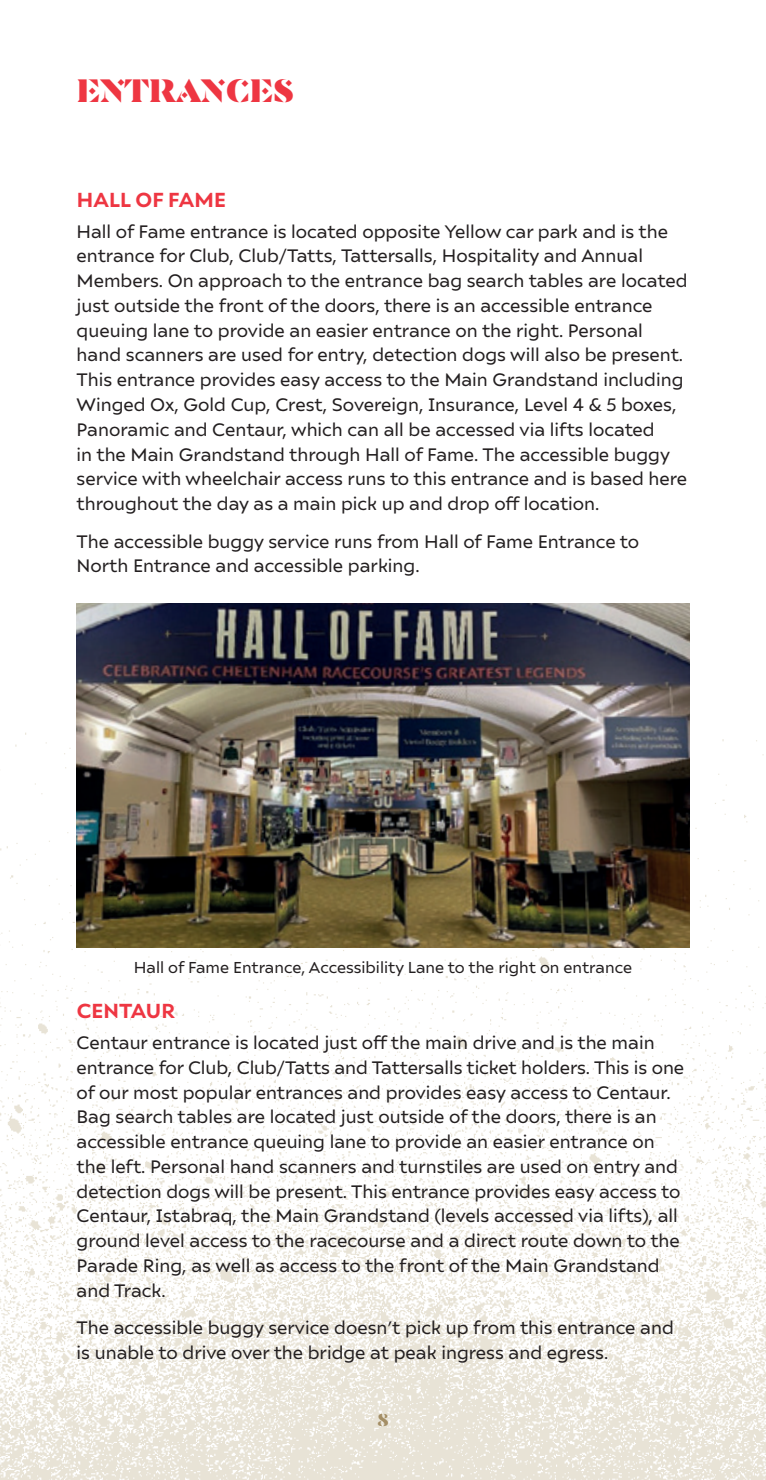
<style>
.page{position:relative;width:766px;height:1480px;background:#fff}
.page>*{position:absolute;margin:0;border:0;box-sizing:border-box;transform-origin:0 0}
.REBRAND_PAGE_HEADER{font:33.75px "Jockey Club Display";color:#ee3642}
.t1{font:700 20.25px "Ariana Pro";letter-spacing:.01em;color:#ee3642}
.t2{font:18px/24.8px "Ariana Pro";color:#231f20}
.t3{font:18px "Jockey Club Display";color:#a48e65}
.t4{font:15.75px "Ariana Pro";color:#231f20}
</style>
<div class="page">
<img style="left:0;top:725px;width:765px;height:755px">
<img style="left:77px;top:603px;width:612px;height:345px">
<p class="REBRAND_PAGE_HEADER" style="left:77px;top:70px;width:219px">ENTRANCES</p>
<p class="t1" style="left:77px;top:185px;width:151px">HALL OF FAME</p>
<p class="t2" style="left:77px;top:218px;width:612px">Hall of Fame entrance is located opposite Yellow car park and is the entrance for Club, Club/Tatts, Tattersalls, Hospitality and Annual Members. On approach to the entrance bag search tables are located just outside the front of the doors, there is an accessible entrance queuing lane to provide an easier entrance on the right. Personal hand scanners are used for entry, detection dogs will also be present.<br>This entrance provides easy access to the Main Grandstand including Winged Ox, Gold Cup, Crest, Sovereign, Insurance, Level 4 &amp; 5 boxes, Panoramic and Centaur, which can all be accessed via lifts located<br>in the Main Grandstand through Hall of Fame. The accessible buggy service with wheelchair access runs to this entrance and is based here throughout the day as a main pick up and drop off location.</p>
<p class="t2" style="left:77px;top:528px;width:564px">The accessible buggy service runs from Hall of Fame Entrance to<br>North Entrance and accessible parking.</p>
<p class="t4" style="left:134px;top:956px;width:499px">Hall of Fame Entrance, Accessibility Lane to the right on entrance</p>
<p class="t1" style="left:77px;top:996px;width:100px">CENTAUR</p>
<p class="t2" style="left:77px;top:1029px;width:609px">Centaur entrance is located just off the main drive and is the main entrance for Club, Club/Tatts and Tattersalls ticket holders. This is one of our most popular entrances and provides easy access to Centaur.<br>Bag search tables are located just outside of the doors, there is an accessible entrance queuing lane to provide an easier entrance on the left. Personal hand scanners and turnstiles are used on entry and detection dogs will be present. This entrance provides easy access to Centaur, Istabraq, the Main Grandstand (levels accessed via lifts), all ground level access to the racecourse and a direct route down to the Parade Ring, as well as access to the front of the Main Grandstand and Track.</p>
<p class="t2" style="left:77px;top:1314px;width:598px">The accessible buggy service doesn’t pick up from this entrance and is unable to drive over the bridge at peak ingress and egress.</p>
<p class="t3" style="left:377px;top:1409px;width:13px">8</p>
</div>
